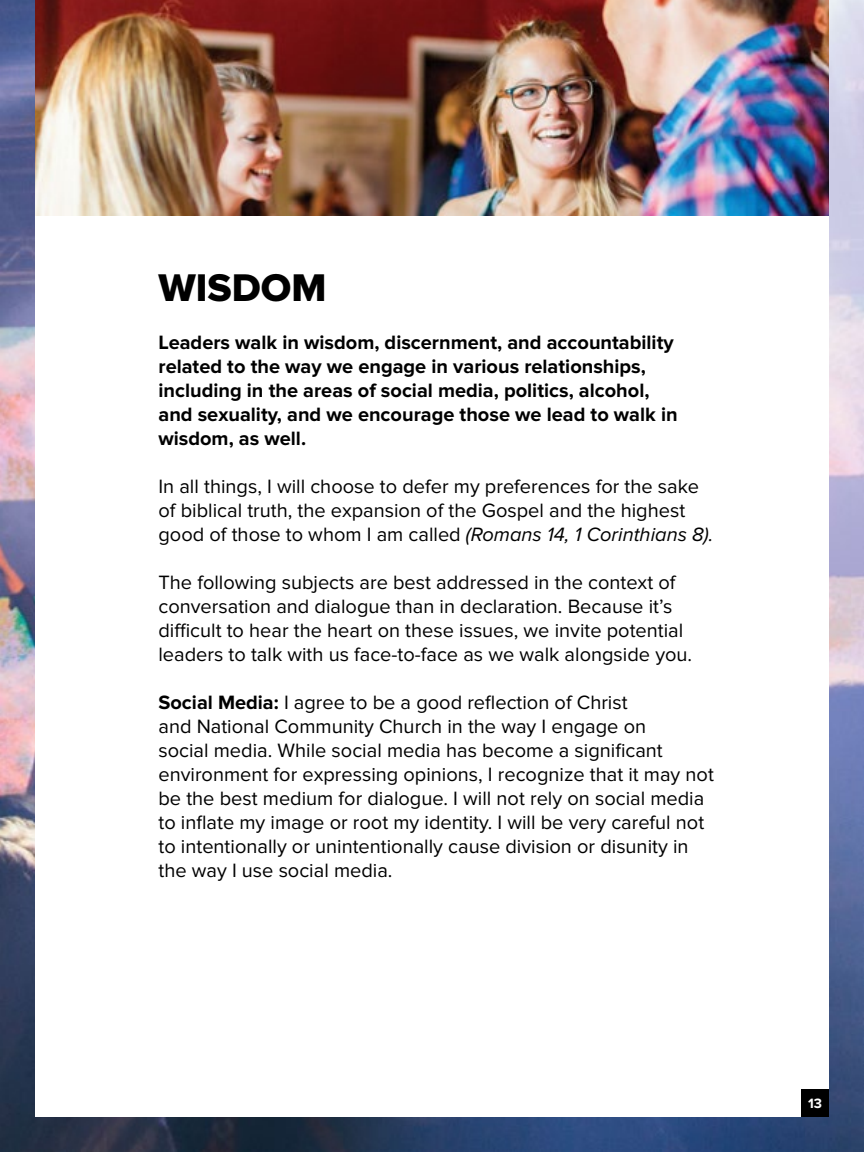
<style>
.page{position:relative;width:864px;height:1152px;background:#fff}
.page>*{position:absolute;margin:0;border:0;box-sizing:border-box;transform-origin:0 0}
.t1{font:40px "Proxima Nova Extrabld";color:#000}
.t2{font:20px/24px "Proxima Nova";color:#000}
.t3{font:700 20px/24px "Proxima Nova";color:#000}
.t4{font:700 14px "Proxima Nova";color:#fff}
.s1{font-style:italic}
.s2{font-weight:700}
</style>
<div class="page">
<img style="left:0;top:0;width:864px;height:1152px">
<img style="left:35px;top:0;width:794px;height:216px">
<div style="left:35px;top:216px;width:794px;height:901px;background:#fff"></div>
<div style="left:801px;top:1089px;width:28px;height:28px;background:#000"></div>
<h1 class="t1" style="left:158px;top:264px;width:170px">WISDOM</h1>
<p class="t3" style="left:158px;top:330px;width:521px">Leaders walk in wisdom, discernment, and accountability related to the way we engage in various relationships, including in the areas of social media, politics, alcohol, and sexuality, and we encourage those we lead to walk in wisdom, as well.</p>
<p class="t2" style="left:158px;top:474px;width:556px">In all things, I will choose to defer my preferences for the sake of biblical truth, the expansion of the Gospel and the highest good of those to whom I am called <span class="s1">(Romans 14, 1 Corinthians 8).</span></p>
<p class="t2" style="left:158px;top:570px;width:535px">The following subjects are best addressed in the context of conversation and dialogue than in declaration. Because it’s difficult to hear the heart on these issues, we invite potential leaders to talk with us face-to-face as we walk alongside you.</p>
<p class="t2" style="left:158px;top:690px;width:557px"><span class="s2">Social Media:</span> I agree to be a good reflection of Christ<br>and National Community Church in the way I engage on<br>social media. While social media has become a significant environment for expressing opinions, I recognize that it may not be the best medium for dialogue. I will not rely on social media to inflate my image or root my identity. I will be very careful not to intentionally or unintentionally cause division or disunity in the way I use social media.</p>
<p class="t4" style="left:808px;top:1095px;width:15px">13</p>
</div>
